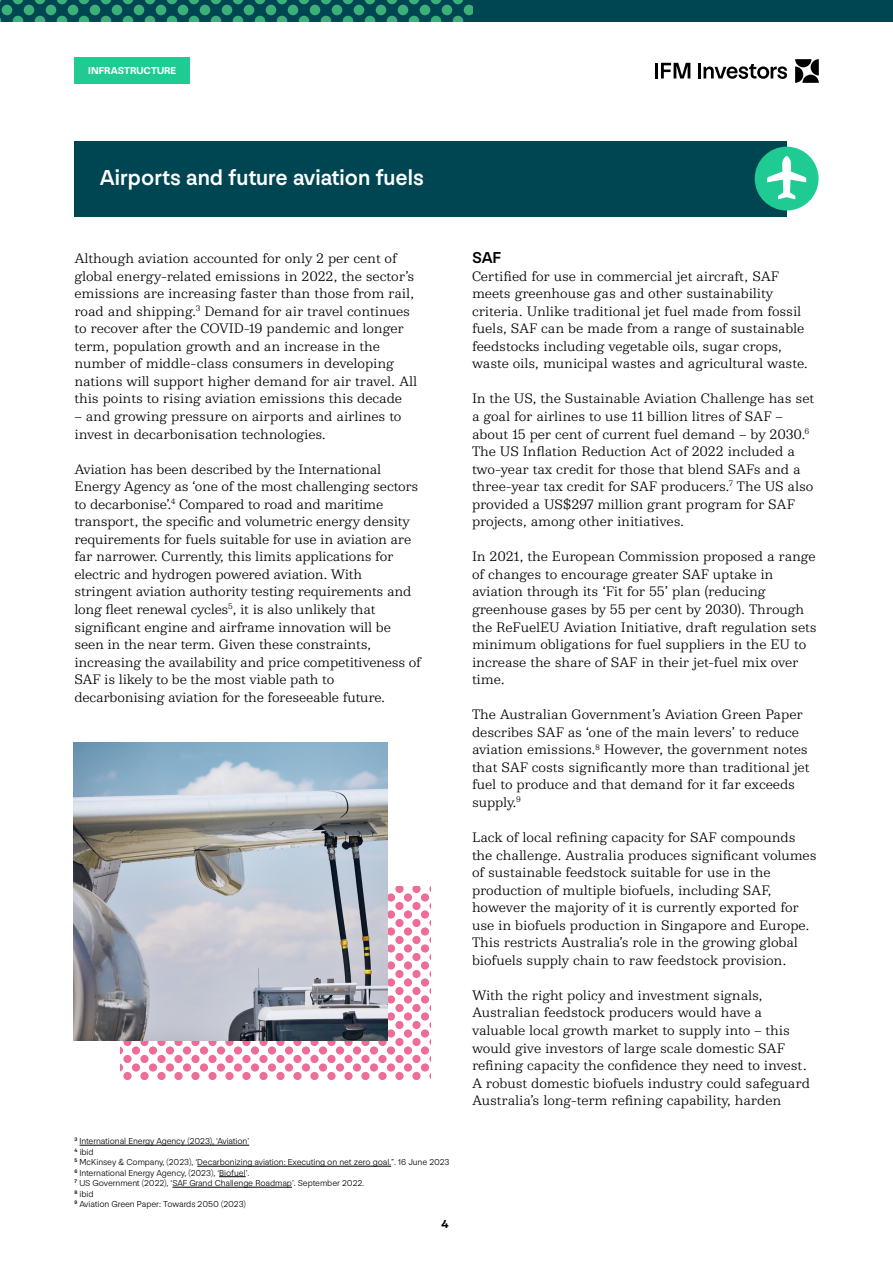
<style>
.page{position:relative;width:893px;height:1263px;background:#fff}
.page>*{position:absolute;margin:0;border:0;box-sizing:border-box;transform-origin:0 0}
.t1{font:500 22.5px "NN Nouvelle Grotesk STD";color:#fff}
.t2{font:500 16.5px "NN Nouvelle Grotesk STD";color:#000}
.t3{font:300 14.25px/17.5px "NN Colroy STD";letter-spacing:-.01em;color:#000}
.t4{font:700 12px "NN Nouvelle Grotesk STD";color:#000}
.t5{font:700 10.5px "NN Nouvelle Grotesk STD";letter-spacing:.005em;color:#fff}
.t6{font:300 9px/10.5px "NN Nouvelle Grotesk STD";letter-spacing:-.01em;color:#000}
</style>
<div class="page">
<svg style="left:120px;top:887px;width:310px;height:192px"></svg>
<hr style="left:80px;top:1145px;width:169px;height:1px;background:#000">
<hr style="left:197px;top:1166px;width:194px;height:1px;background:#000">
<svg style="left:219px;top:1176px;width:27px;height:1px"></svg>
<hr style="left:172px;top:1187px;width:120px;height:1px;background:#000">
<img style="left:74px;top:743px;width:313px;height:297px">
<div style="left:74px;top:141px;width:713px;height:75px;background:#004552"></div>
<div style="left:755px;top:147px;width:64px;height:64px;background:#20cb93;border-radius:50%"></div>
<svg style="left:767px;top:156px;width:39px;height:43px"></svg>
<hr style="left:698px;top:63px;width:3px;height:15px;background:#000">
<svg style="left:703px;top:64px;width:84px;height:15px"></svg>
<hr style="left:655px;top:63px;width:3px;height:15px;background:#000">
<svg style="left:661px;top:63px;width:29px;height:15px"></svg>
<svg style="left:795px;top:59px;width:24px;height:24px"></svg>
<div style="left:0;top:0;width:893px;height:22px;background:#004552"></div>
<svg style="left:1px;top:0;width:471px;height:22px"></svg>
<div style="left:74px;top:57px;width:116px;height:26px;background:#20cb93"></div>
<p class="t5" style="left:88px;top:64px;width:90px">INFRASTRUCTURE</p>
<h1 class="t1" style="left:100px;top:164px;width:325px">Airports and future aviation fuels</h1>
<p class="t3" style="left:74px;top:249px;width:344px">Although aviation accounted for only 2 per cent of global energy-related emissions in 2022, the sector’s emissions are increasing faster than those from rail, road and shipping.<sup>3</sup> Demand for air travel continues to recover after the COVID-19 pandemic and longer term, population growth and an increase in the number of middle-class consumers in developing nations will support higher demand for air travel. All this points to rising aviation emissions this decade</p>
<p class="t3" style="left:74px;top:407px;width:329px">– and growing pressure on airports and airlines to invest in decarbonisation technologies.</p>
<p class="t3" style="left:74px;top:460px;width:348px">Aviation has been described by the International Energy Agency as ‘one of the most challenging sectors to decarbonise’.<sup>4</sup> Compared to road and maritime transport, the specific and volumetric energy density requirements for fuels suitable for use in aviation are far narrower. Currently, this limits applications for electric and hydrogen powered aviation. With stringent aviation authority testing requirements and long fleet renewal cycles<sup>5</sup>, it is also unlikely that significant engine and airframe innovation will be seen in the near term. Given these constraints, increasing the availability and price competitiveness of SAF is likely to be the most viable path to decarbonising aviation for the foreseeable future.</p>
<p class="t6" style="left:74px;top:1136px;width:377px"><sup>3</sup> International Energy Agency (2023), ‘Aviation’<br><sup>4</sup> ibid<br><sup>5</sup> McKinsey &amp; Company, (2023), ‘Decarbonizing aviation: Executing on net zero goal.”. 16 June 2023<br><sup>6</sup> International Energy Agency, (2023), ‘Biofuel’.<br><sup>7</sup> US Government (2022), ‘SAF Grand Challenge Roadmap’. September 2022.<br><sup>8</sup> ibid<br><sup>9</sup> Aviation Green Paper: Towards 2050 (2023)</p>
<p class="t4" style="left:441px;top:1217px;width:9px">4</p>
<p class="t2" style="left:472px;top:248px;width:31px">SAF</p>
<p class="t3" style="left:472px;top:267px;width:338px">Certified for use in commercial jet aircraft, SAF meets greenhouse gas and other sustainability criteria. Unlike traditional jet fuel made from fossil fuels, SAF can be made from a range of sustainable feedstocks including vegetable oils, sugar crops, waste oils, municipal wastes and agricultural waste.</p>
<p class="t3" style="left:472px;top:389px;width:344px">In the US, the Sustainable Aviation Challenge has set a goal for airlines to use 11 billion litres of SAF – about 15 per cent of current fuel demand – by 2030.<sup>6<br></sup>The US Inflation Reduction Act of 2022 included a two-year tax credit for those that blend SAFs and a three-year tax credit for SAF producers.<sup>7</sup> The US also provided a US$297 million grant program for SAF projects, among other initiatives.</p>
<p class="t3" style="left:472px;top:547px;width:346px">In 2021, the European Commission proposed a range of changes to encourage greater SAF uptake in aviation through its ‘Fit for 55’ plan (reducing greenhouse gases by 55 per cent by 2030). Through the ReFuelEU Aviation Initiative, draft regulation sets minimum obligations for fuel suppliers in the EU to increase the share of SAF in their jet-fuel mix over time.</p>
<p class="t3" style="left:472px;top:705px;width:339px">The Australian Government’s Aviation Green Paper describes SAF as ‘one of the main levers’ to reduce aviation emissions.<sup>8</sup> However, the government notes that SAF costs significantly more than traditional jet fuel to produce and that demand for it far exceeds supply.<sup>9</sup></p>
<p class="t3" style="left:472px;top:828px;width:346px">Lack of local refining capacity for SAF compounds the challenge. Australia produces significant volumes of sustainable feedstock suitable for use in the production of multiple biofuels, including SAF, however the majority of it is currently exported for use in biofuels production in Singapore and Europe.<br>This restricts Australia’s role in the growing global biofuels supply chain to raw feedstock provision.</p>
<p class="t3" style="left:472px;top:986px;width:339px">With the right policy and investment signals, Australian feedstock producers would have a valuable local growth market to supply into – this would give investors of large scale domestic SAF refining capacity the confidence they need to invest.<br>A robust domestic biofuels industry could safeguard Australia’s long-term refining capability, harden</p>
</div>
